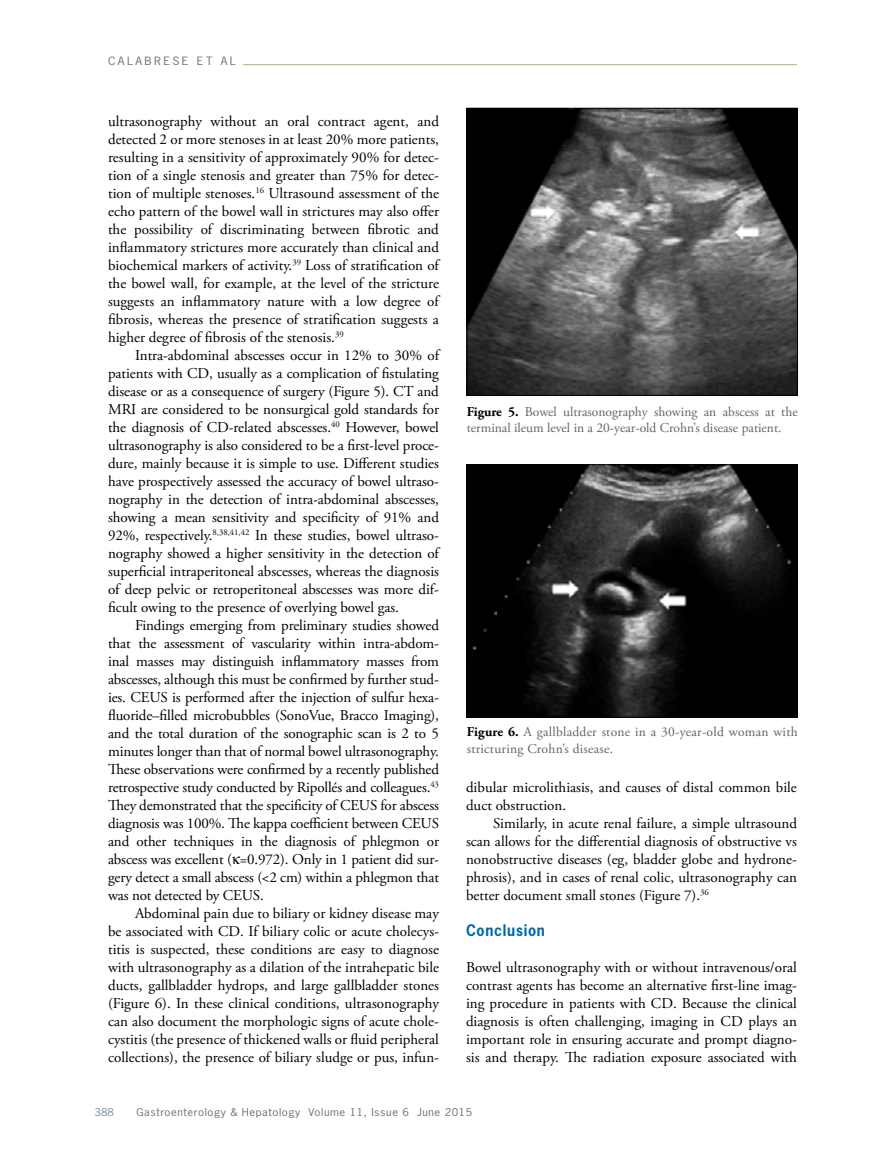
<style>
.page{position:relative;width:878px;height:1175px;background:#fff}
.page>*{position:absolute;margin:0;border:0;box-sizing:border-box;transform-origin:0 0}
.t1{font:15px/18px "Adobe Garamond Pro";color:#000;text-align:justify}
.t2{font:700 15px "News Gothic Std";letter-spacing:.05em;color:#0068ac;scale:.95 1}
.t3{font:13.5px/16.5px "Adobe Garamond Pro";color:#636466}
.t4{font:13.5px/16.5px "Adobe Garamond Pro";letter-spacing:.02em;color:#636466}
.t5{font:10.8px "News Gothic Std";letter-spacing:.2em;color:#6d6e71;scale:1.11 1}
.t6{font:10.2px "News Gothic Std";letter-spacing:.05em;color:#6d6e71;scale:1.11 1}
.t7{font:10.2px "News Gothic Std";color:#738ba5;scale:1.11 1}
.s1{font-weight:700;color:#000}
</style>
<div class="page">
<hr style="left:243px;top:64px;width:553px;height:1px;background:#a9b07b">
<img style="left:468px;top:110px;width:327px;height:283px">
<div style="left:466px;top:108px;width:331px;height:287px;border:1px solid #000"></div>
<img style="left:468px;top:466px;width:327px;height:249px">
<div style="left:466px;top:464px;width:331px;height:253px;border:1px solid #000"></div>
<p class="t5" style="left:108px;top:54px;width:117px">CALABRESE ET AL</p>
<p class="t1" style="left:108px;top:113px;width:332px">ultrasonography without an oral contract agent, and detected 2 or more stenoses in at least 20% more patients, resulting in a sensitivity of approximately 90% for detec&shy;tion of a single stenosis and greater than 75% for detec&shy;tion of multiple stenoses.<sup>16</sup> Ultrasound assessment of the echo pattern of the bowel wall in strictures may also offer the possibility of discriminating between fibrotic and inflammatory strictures more accurately than clinical and biochemical markers of activity.<sup>39</sup> Loss of stratification of the bowel wall, for example, at the level of the stricture suggests an inflammatory nature with a low degree of fibrosis, whereas the presence of stratification suggests a higher degree of fibrosis of the stenosis.<sup>39</sup></p>
<p class="t1" style="left:108px;top:347px;width:332px;text-indent:27px">Intra-abdominal abscesses occur in 12% to 30% of patients with CD, usually as a complication of fistulating disease or as a consequence of surgery (Figure 5). CT and MRI are considered to be nonsurgical gold standards for the diagnosis of CD-related abscesses.<sup>40</sup> However, bowel ultrasonography is also considered to be a first-level proce&shy;dure, mainly because it is simple to use. Different studies have prospectively assessed the accuracy of bowel ultraso&shy;nography in the detection of intra-abdominal abscesses, showing a mean sensitivity and specificity of 91% and 92%, respectively.<sup>8,38,41,42</sup> In these studies, bowel ultraso&shy;nography showed a higher sensitivity in the detection of superficial intraperitoneal abscesses, whereas the diagnosis of deep pelvic or retroperitoneal abscesses was more dif&shy;ficult owing to the presence of overlying bowel gas.</p>
<p class="t1" style="left:108px;top:617px;width:332px;text-indent:27px">Findings emerging from preliminary studies showed that the assessment of vascularity within intra-abdom&shy;inal masses may distinguish inflammatory masses from abscesses, although this must be confirmed by further stud&shy;ies. CEUS is performed after the injection of sulfur hexa&shy;fluoride–filled microbubbles (SonoVue, Bracco Imaging), and the total duration of the sonographic scan is 2 to 5 minutes longer than that of normal bowel ultrasonography.<br>These observations were confirmed by a recently published retrospective study conducted by Ripollés and colleagues.<sup>43<br></sup>They demonstrated that the specificity of CEUS for abscess diagnosis was 100%. The kappa coefficient between CEUS and other techniques in the diagnosis of phlegmon or abscess was excellent ( =0.972). Only in 1 patient did sur&shy;gery detect a small abscess (&lt;2 cm) within a phlegmon that was not detected by CEUS.</p>
<p class="t1" style="left:108px;top:905px;width:332px;text-indent:27px">Abdominal pain due to biliary or kidney disease may be associated with CD. If biliary colic or acute cholecys&shy;titis is suspected, these conditions are easy to diagnose with ultrasonography as a dilation of the intrahepatic bile ducts, gallbladder hydrops, and large gallbladder stones (Figure 6). In these clinical conditions, ultrasonography can also document the morphologic signs of acute chole&shy;cystitis (the presence of thickened walls or fluid peripheral collections), the presence of biliary sludge or pus, infun-</p>
<p class="t3" style="left:466px;top:404px;width:332px"><span class="s1">Figure 5.</span> Bowel ultrasonography showing an abscess at the terminal ileum level in a 20-year-old Crohn’s disease patient.</p>
<p class="t4" style="left:466px;top:724px;width:332px"><span class="s1">Figure 6.</span> A gallbladder stone in a 30-year-old woman with stricturing Crohn’s disease.</p>
<p class="t1" style="left:466px;top:779px;width:332px">dibular microlithiasis, and causes of distal common bile duct obstruction.</p>
<p class="t1" style="left:466px;top:815px;width:332px;text-indent:27px">Similarly, in acute renal failure, a simple ultrasound scan allows for the differential diagnosis of obstructive vs nonobstructive diseases (eg, bladder globe and hydrone&shy;phrosis), and in cases of renal colic, ultrasonography can better document small stones (Figure 7).<sup>36</sup></p>
<p class="t2" style="left:466px;top:920px;width:85px">Conclusion</p>
<p class="t1" style="left:466px;top:959px;width:332px">Bowel ultrasonography with or without intravenous/oral contrast agents has become an alternative first-line imag&shy;ing procedure in patients with CD. Because the clinical diagnosis is often challenging, imaging in CD plays an important role in ensuring accurate and prompt diagno&shy;sis and therapy. The radiation exposure associated with</p>
<p class="t7" style="left:94px;top:1105px;width:19px">388</p>
<p class="t6" style="left:136px;top:1105px;width:304px">Gastroenterology &amp; Hepatology Volume 11, Issue 6 June 2015</p>
</div>
